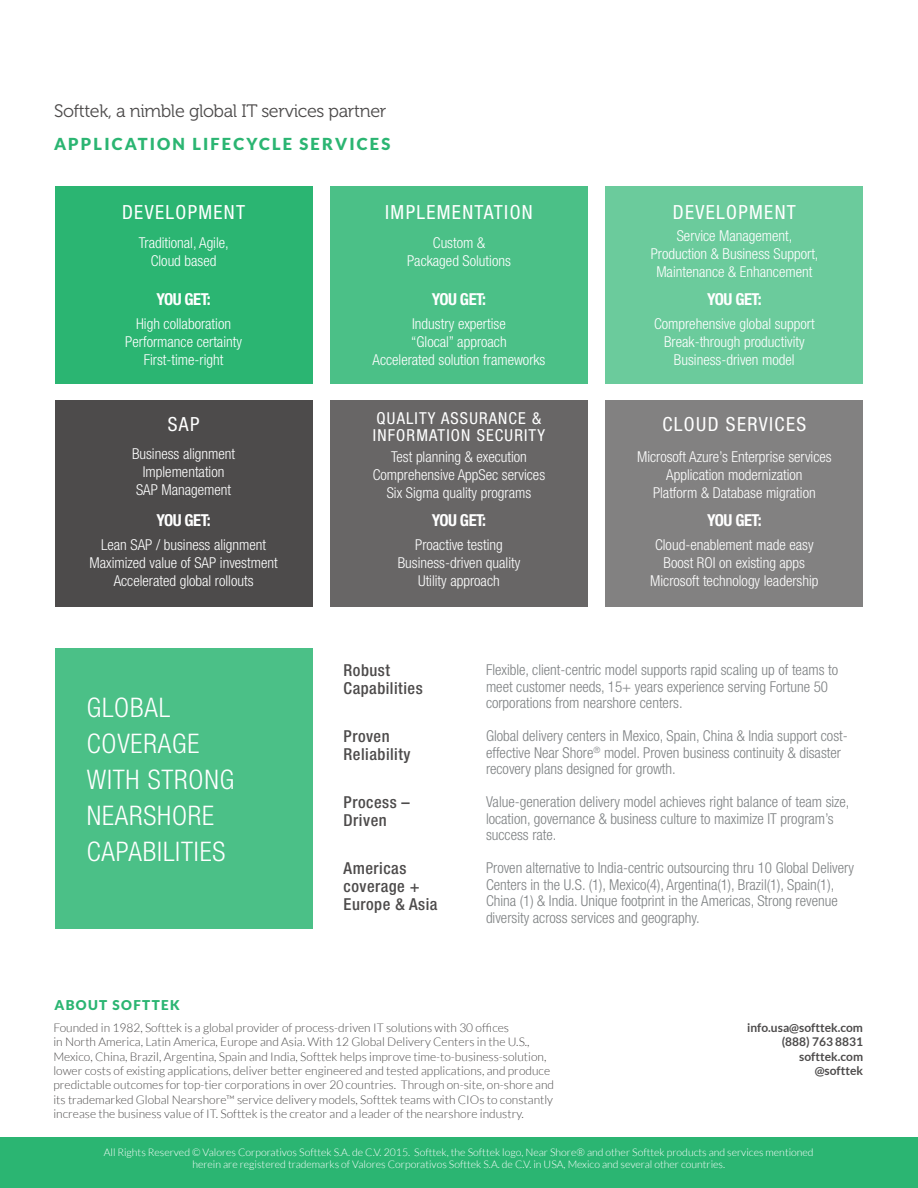
<style>
.page{position:relative;width:918px;height:1188px;background:#fff}
.page>*{position:absolute;margin:0;border:0;box-sizing:border-box;transform-origin:0 0}
.t1{font:300 condensed 27px/36px "Helvetica Neue LT Std";letter-spacing:.03em;color:#fff}
.t2{font:condensed 19.5px "Helvetica Neue LT Std";letter-spacing:.07em;color:#fff}
.t3{font:18px "Museo 300";letter-spacing:-.02em;color:#4d4b4b}
.t4{font:500 condensed 16.5px/18px "Helvetica Neue LT Std";letter-spacing:.03em;color:#4d4b4b}
.t5{font:700 condensed 16.5px "Helvetica Neue LT Std";letter-spacing:-.03em;color:#fff}
.t6{font:condensed 16.5px/16.5px "Helvetica Neue LT Std";letter-spacing:.07em;color:#fff}
.t7{font:900 16.5px "Lato";letter-spacing:.13em;color:#2bb572}
.t8{font:300 condensed 15px/18px "Helvetica Neue LT Std";color:#fff;text-align:center}
.Contenido{font:300 condensed 15px/16.5px "Helvetica Neue LT Std";color:#7e8183}
.t9{font:900 13.5px "Lato";letter-spacing:.1em;color:#2bb572}
.t10{font:300 12px/14.4px "Lato";color:#4d4b4b}
.Contenido-2{font:700 12px "Lato";color:#4d4b4b}
.t11{font:300 10.5px/12.6px "Lato";color:#fff;text-align:center}
</style>
<div class="page">
<div style="left:0;top:1137px;width:918px;height:51px;background:#2bb572"></div>
<div style="left:55px;top:186px;width:258px;height:198px;background:#2bb572"></div>
<div style="left:330px;top:186px;width:258px;height:198px;background:#4bc087"></div>
<div style="left:605px;top:186px;width:258px;height:198px;background:#6bcb9c"></div>
<div style="left:55px;top:400px;width:258px;height:207px;background:#4d4b4b"></div>
<div style="left:330px;top:400px;width:258px;height:207px;background:#686666"></div>
<div style="left:605px;top:400px;width:258px;height:207px;background:#828181"></div>
<div style="left:55px;top:648px;width:258px;height:280px;background:#4bc087"></div>
<p class="t3" style="left:54px;top:101px;width:334px">Softtek, a nimble global IT services partner</p>
<p class="t7" style="left:54px;top:134px;width:338px">APPLICATION LIFECYCLE SERVICES</p>
<p class="t2" style="left:122px;top:200px;width:125px">DEVELOPMENT</p>
<p class="t2" style="left:385px;top:200px;width:149px">IMPLEMENTATION</p>
<p class="t2" style="left:673px;top:200px;width:125px">DEVELOPMENT</p>
<p class="t8" style="left:139px;top:234px;width:91px">Traditional, Agile,</p>
<p class="t8" style="left:151px;top:252px;width:67px">Cloud based</p>
<p class="t8" style="left:433px;top:234px;width:54px">Custom &amp;</p>
<p class="t8" style="left:407px;top:252px;width:105px">Packaged Solutions</p>
<p class="t8" style="left:651px;top:227px;width:169px">Service Management,<br>Production &amp; Business Support,<br>Maintenance &amp; Enhancement</p>
<p class="t5" style="left:156px;top:289px;width:56px">YOU GET:</p>
<p class="t5" style="left:432px;top:289px;width:56px">YOU GET:</p>
<p class="t5" style="left:707px;top:289px;width:56px">YOU GET:</p>
<p class="t8" style="left:125px;top:314px;width:118px">High collaboration<br>Performance certainty<br>First-time-right</p>
<p class="t8" style="left:412px;top:314px;width:95px">Industry expertise</p>
<p class="t8" style="left:411px;top:332px;width:97px">“Glocal” approach</p>
<p class="t8" style="left:373px;top:350px;width:174px">Accelerated solution frameworks</p>
<p class="t8" style="left:654px;top:314px;width:162px">Comprehensive global support<br>Break-through productivity<br>Business-driven model</p>
<p class="t2" style="left:168px;top:413px;width:33px">SAP</p>
<p class="t6" style="left:373px;top:410px;width:174px">QUALITY ASSURANCE &amp;<br>INFORMATION SECURITY</p>
<p class="t2" style="left:662px;top:413px;width:145px">CLOUD SERVICES</p>
<p class="t8" style="left:132px;top:445px;width:105px">Business alignment<br>Implementation</p>
<p class="t8" style="left:136px;top:481px;width:97px">SAP Management</p>
<p class="t5" style="left:156px;top:510px;width:56px">YOU GET:</p>
<p class="t8" style="left:90px;top:536px;width:190px">Lean SAP / business alignment<br>Maximized value of SAP investment<br>Accelerated global rollouts</p>
<p class="t8" style="left:373px;top:448px;width:174px">Test planning &amp; execution<br>Comprehensive AppSec services<br>Six Sigma quality programs</p>
<p class="t8" style="left:415px;top:536px;width:89px">Proactive testing</p>
<p class="t8" style="left:398px;top:554px;width:124px">Business-driven quality</p>
<p class="t8" style="left:418px;top:572px;width:83px">Utility approach</p>
<p class="t5" style="left:432px;top:510px;width:56px">YOU GET:</p>
<p class="t8" style="left:637px;top:448px;width:196px">Microsoft Azure’s Enterprise services<br>Application modernization</p>
<p class="t8" style="left:653px;top:484px;width:164px">Platform &amp; Database migration</p>
<p class="t8" style="left:650px;top:536px;width:170px">Cloud-enablement made easy<br>Boost ROI on existing apps<br>Microsoft technology leadership</p>
<p class="t5" style="left:707px;top:510px;width:56px">YOU GET:</p>
<p class="t1" style="left:87px;top:689px;width:85px">GLOBAL</p>
<p class="t1" style="left:87px;top:725px;width:149px">COVERAGE<br>WITH STRONG<br>NEARSHORE<br>CAPABILITIES</p>
<p class="t9" style="left:54px;top:997px;width:127px">ABOUT SOFTTEK</p>
<p class="t4" style="left:344px;top:661px;width:81px">Robust<br>Capabilities</p>
<p class="t4" style="left:344px;top:727px;width:68px">Proven<br>Reliability</p>
<p class="t4" style="left:344px;top:793px;width:68px">Process –</p>
<p class="t4" style="left:344px;top:811px;width:45px">Driven</p>
<p class="t4" style="left:344px;top:859px;width:95px">Americas coverage +<br>Europe &amp; Asia</p>
<p class="Contenido" style="left:486px;top:662px;width:354px">Flexible, client-centric model supports rapid scaling up of teams to meet customer needs, 15+ years experience serving Fortune 50 corporations from nearshore centers.</p>
<p class="Contenido" style="left:486px;top:728px;width:363px">Global delivery centers in Mexico, Spain, China &amp; India support cost&shy;effective Near Shore<sup>®</sup> model. Proven business continuity &amp; disaster recovery plans designed for growth.</p>
<p class="Contenido" style="left:486px;top:794px;width:365px">Value-generation delivery model achieves right balance of team size, location, governance &amp; business culture to maximize IT program’s success rate.</p>
<p class="Contenido" style="left:486px;top:860px;width:370px">Proven alternative to India-centric outsourcing thru 10 Global Delivery Centers in the U.S. (1), Mexico(4), Argentina(1), Brazil(1), Spain(1), China (1) &amp; India. Unique footprint in the Americas, Strong revenue diversity across services and geography.</p>
<p class="t10" style="left:53px;top:1020px;width:502px">Founded in 1982, Softtek is a global provider of process-driven IT solutions with 30 offices<br>in North America, Latin America, Europe and Asia. With 12 Global Delivery Centers in the U.S., Mexico, China, Brazil, Argentina, Spain and India, Softtek helps improve time-to-business-solution, lower costs of existing applications, deliver better engineered and tested applications, and produce predictable outcomes for top-tier corporations in over 20 countries. Through on-site, on-shore and its trademarked Global Nearshore™ service delivery models, Softtek teams with CIOs to constantly increase the business value of IT. Softtek is the creator and a leader of the nearshore industry.</p>
<p class="Contenido-2" style="left:747px;top:1021px;width:117px">info.usa@softtek.com</p>
<p class="Contenido-2" style="left:782px;top:1035px;width:83px">(888) 763 8831</p>
<p class="Contenido-2" style="left:799px;top:1049px;width:65px">softtek.com</p>
<p class="Contenido-2" style="left:815px;top:1064px;width:50px">@softtek</p>
<p class="t11" style="left:104px;top:1146px;width:711px">All Rights Reserved © Valores Corporativos Softtek S.A. de C.V. 2015. Softtek, the Softtek logo, Near Shore® and other Softtek products and services mentioned herein are registered trademarks of Valores Corporativos Softtek S.A. de C.V. in USA, Mexico and several other countries.</p>
</div>
